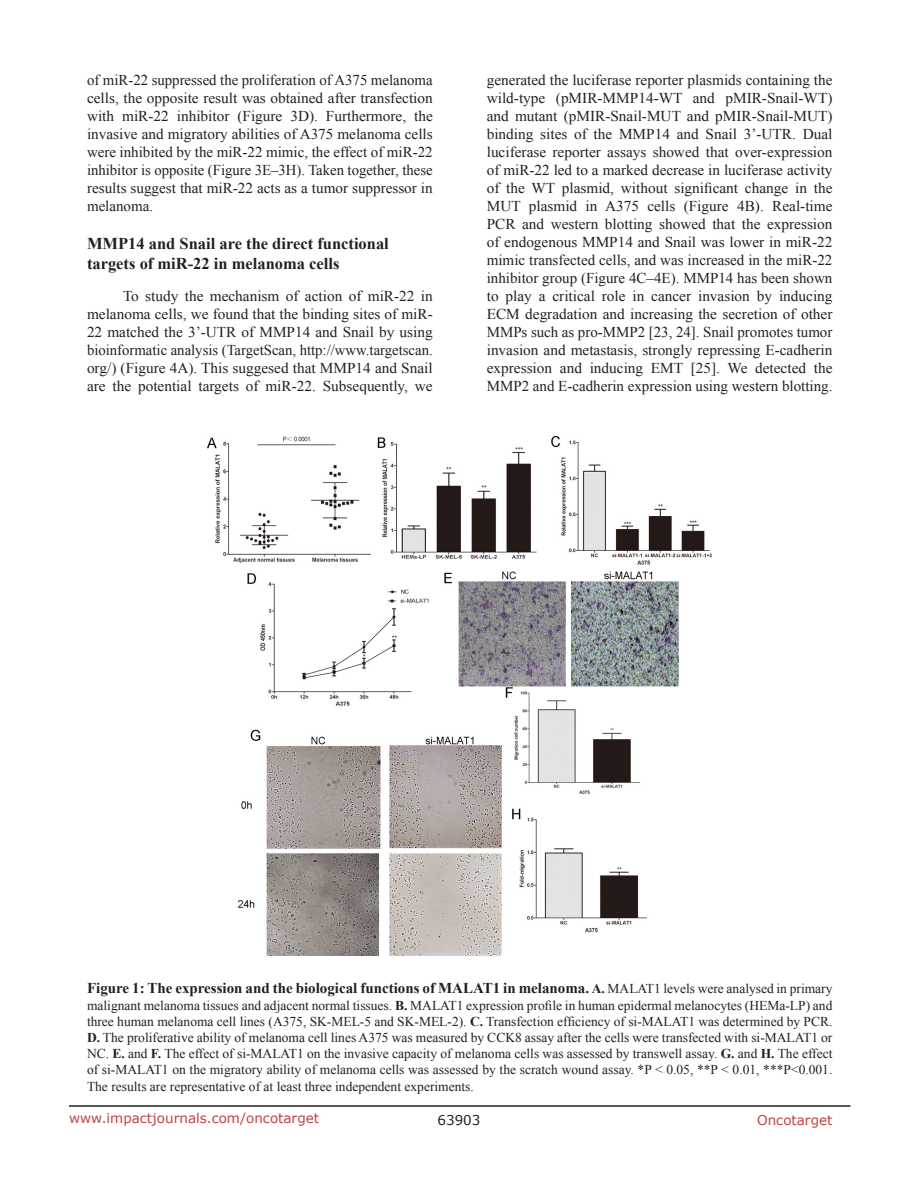
<style>
.page{position:relative;width:918px;height:1188px;background:#fff}
.page>*{position:absolute;margin:0;border:0;box-sizing:border-box;transform-origin:0 0}
.SubHeading{font:700 16.5px/19.8px "Times New Roman";color:#231f20}
.BodyText{font:15px/18px "Times New Roman";color:#231f20;text-align:justify}
.figuretext{font:700 15px "Times New Roman";color:#231f20}
.figuretext-2{font:13.5px/16.2px "Times New Roman";color:#231f20;text-align:justify}
.t1{font:13.5px "Verdana";color:#c24141}
.t2{font:13.5px "Verdana";color:#231f20}
.s1{font-size:13.5px}
.s2{font-weight:400;font-size:13.5px}
.s3{font-weight:700}
</style>
<div class="page">
<hr style="left:69px;top:1105px;width:781px;height:2px;background:#231f20">
<img style="left:208px;top:436px;width:504px;height:520px">
<p class="BodyText" style="left:87px;top:71px;width:347px">of miR-22 suppressed the proliferation of A375 melanoma cells, the opposite result was obtained after transfection with miR-22 inhibitor (Figure 3D). Furthermore, the invasive and migratory abilities of A375 melanoma cells were inhibited by the miR-22 mimic, the effect of miR-22 inhibitor is opposite (Figure 3E–3H). Taken together, these results suggest that miR-22 acts as a tumor suppressor in melanoma.</p>
<p class="SubHeading" style="left:87px;top:233px;width:303px">MMP14 and Snail are the direct functional targets of miR-22 in melanoma cells</p>
<p class="BodyText" style="left:87px;top:286px;width:347px;text-indent:36px">To study the mechanism of action of miR-22 in melanoma cells, we found that the binding sites of miR-22 matched the 3’-UTR of MMP14 and Snail by using bioinformatic analysis (TargetScan, http://www.targetscan. org/) (Figure 4A). This suggesed that MMP14 and Snail are the potential targets of miR-22. Subsequently, we</p>
<p class="BodyText" style="left:487px;top:71px;width:347px">generated the luciferase reporter plasmids containing the wild-type (pMIR-MMP14-WT and pMIR-Snail-WT) and mutant (pMIR-Snail-MUT and pMIR-Snail-MUT) binding sites of the MMP14 and Snail 3’-UTR. Dual luciferase reporter assays showed that over-expression of miR-22 led to a marked decrease in luciferase activity of the WT plasmid, without significant change in the MUT plasmid in A375 cells (Figure 4B). Real-time PCR and western blotting showed that the expression of endogenous MMP14 and Snail was lower in miR-22 mimic transfected cells, and was increased in the miR-22 inhibitor group (Figure 4C–4E). MMP14 has been shown to play a critical role in cancer invasion by inducing ECM degradation and increasing the secretion of other MMPs such as pro-MMP2 [23, 24]. Snail promotes tumor invasion and metastasis, strongly repressing E-cadherin expression and inducing EMT [25]. We detected the MMP2 and E-cadherin expression using western blotting.</p>
<p class="figuretext" style="left:87px;top:978px;width:747px">Figure 1: The expression and the biological functions of MALAT1 in melanoma. <span class="s1">A.</span> <span class="s2">MALAT1 levels were analysed in primary</span></p>
<p class="figuretext-2" style="left:87px;top:997px;width:747px">malignant melanoma tissues and adjacent normal tissues. <span class="s3">B.</span> MALAT1 expression profile in human epidermal melanocytes (HEMa-LP) and three human melanoma cell lines (A375, SK-MEL-5 and SK-MEL-2). <span class="s3">C.</span> Transfection efficiency of si-MALAT1 was determined by PCR.<br><span class="s3">D.</span> The proliferative ability of melanoma cell lines A375 was measured by CCK8 assay after the cells were transfected with si-MALAT1 or NC. <span class="s3">E.</span> and <span class="s3">F.</span> The effect of si-MALAT1 on the invasive capacity of melanoma cells was assessed by transwell assay. <span class="s3">G.</span> and <span class="s3">H.</span> The effect of si-MALAT1 on the migratory ability of melanoma cells was assessed by the scratch wound assay. *P &lt; 0.05, **P &lt; 0.01, ***P&lt;0.001.<br>The results are representative of at least three independent experiments.</p>
<p class="t1" style="left:69px;top:1109px;width:252px">www.impactjournals.com/oncotarget</p>
<p class="t2" style="left:438px;top:1111px;width:44px">63903</p>
<p class="t1" style="left:757px;top:1111px;width:77px">Oncotarget</p>
</div>
